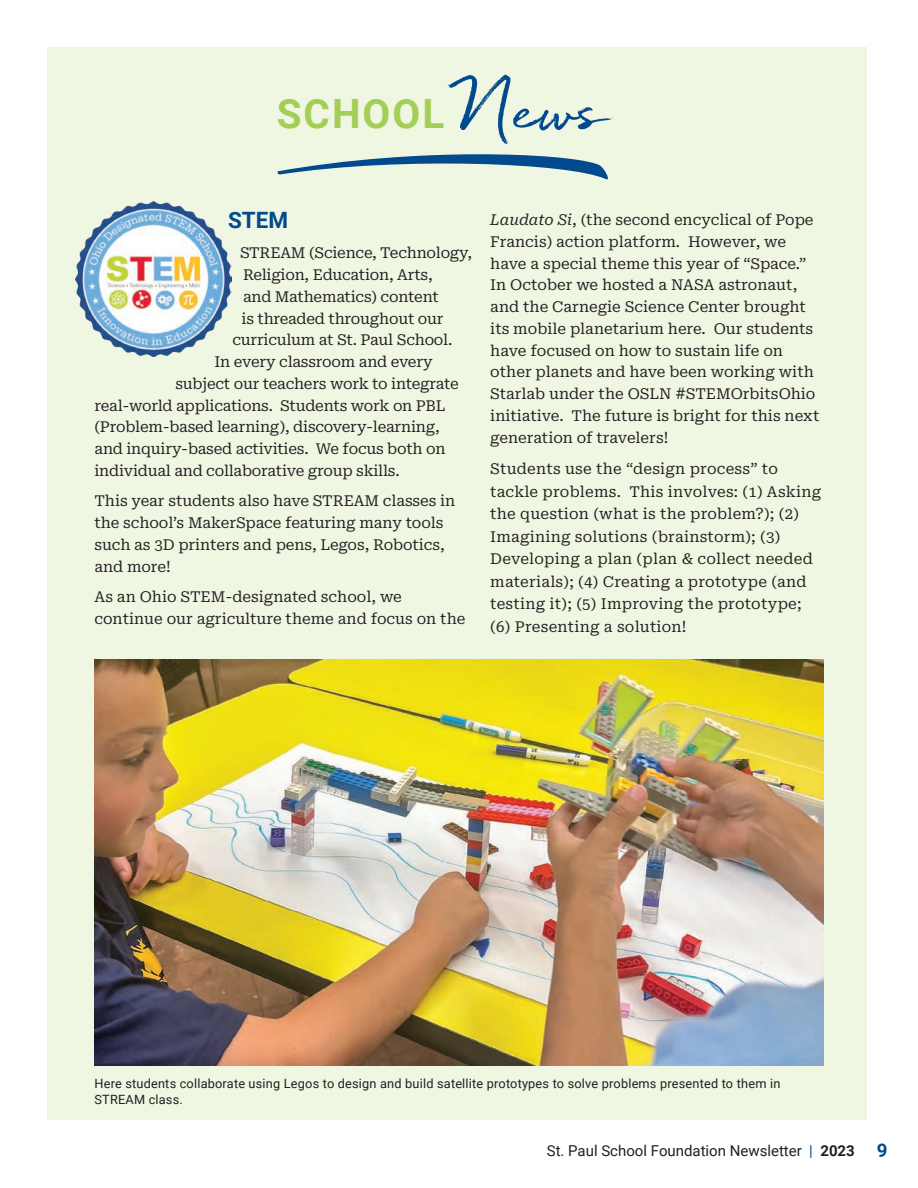
<style>
.page{position:relative;width:918px;height:1188px;background:#fff}
.page>*{position:absolute;margin:0;border:0;box-sizing:border-box;transform-origin:0 0}
.t1{font:700 40.35px "Roboto";letter-spacing:.05em;color:#a3cf57}
.t2{font:700 22.5px "Roboto";color:#004a8d}
.t3{font:15px/21.9px "Roboto Serif";color:#231f20}
.t4{font:15px "Roboto";color:#231f20}
.t5{font:12.75px/15.3px "Roboto";letter-spacing:.015em;color:#231f20}
.s1{font-family:"Quickbrush";font-weight:400;font-size:59.4px;color:#004a8d}
.s2{font-style:italic}
.s3{color:#004a8d}
.s4{font-weight:700}
.s5{font-weight:700;font-size:18.75px;color:#004a8d}
</style>
<div class="page">
<div style="left:48px;top:48px;width:819px;height:1072px;background:#eff6e2"></div>
<svg style="left:277px;top:154px;width:331px;height:26px"></svg>
<img style="left:76px;top:201px;width:155px;height:156px">
<img style="left:94px;top:660px;width:729px;height:405px">
<h1 class="t1" style="left:277px;top:85px;width:332px">SCHOOL <span class="s1">News</span></h1>
<h2 class="t2" style="left:228px;top:204px;width:62px">STEM</h2>
<p class="t3" style="left:240px;top:241px;width:234px">STREAM (Science, Technology,</p>
<p class="t3" style="left:243px;top:263px;width:191px">Religion, Education, Arts,</p>
<p class="t3" style="left:243px;top:285px;width:197px">and Mathematics) content</p>
<p class="t3" style="left:242px;top:306px;width:204px">is threaded throughout our</p>
<p class="t3" style="left:232px;top:328px;width:221px">curriculum at St. Paul School.</p>
<p class="t3" style="left:214px;top:350px;width:220px">In every classroom and every</p>
<p class="t3" style="left:176px;top:372px;width:285px">subject our teachers work to integrate</p>
<p class="t3" style="left:94px;top:393px;width:352px">real-world applications. Students work on PBL</p>
<p class="t3" style="left:94px;top:415px;width:347px">(Problem-based learning), discovery-learning,</p>
<p class="t3" style="left:94px;top:437px;width:353px">and inquiry-based activities. We focus both on</p>
<p class="t3" style="left:94px;top:459px;width:307px">individual and collaborative group skills.</p>
<p class="t3" style="left:94px;top:489px;width:362px">This year students also have STREAM classes in the school’s MakerSpace featuring many tools such as 3D printers and pens, Legos, Robotics, and more!</p>
<p class="t3" style="left:94px;top:585px;width:372px">As an Ohio STEM-designated school, we continue our agriculture theme and focus on the</p>
<p class="t3" style="left:490px;top:208px;width:331px"><span class="s2">Laudato Si</span>, (the second encyclical of Pope Francis) action platform. However, we have a special theme this year of “Space.” In October we hosted a NASA astronaut, and the Carnegie Science Center brought its mobile planetarium here. Our students have focused on how to sustain life on other planets and have been working with Starlab under the OSLN #STEMOrbitsOhio initiative. The future is bright for this next generation of travelers!</p>
<p class="t3" style="left:490px;top:457px;width:333px;line-height:22.5px">Students use the “design process” to tackle problems. This involves: (1) Asking the question (what is the problem?); (2)<br>Imagining solutions (brainstorm); (3)<br>Developing a plan (plan &amp; collect needed materials); (4) Creating a prototype (and testing it); (5) Improving the prototype; (6) Presenting a solution!</p>
<p class="t5" style="left:94px;top:1076px;width:687px">Here students collaborate using Legos to design and build satellite prototypes to solve problems presented to them in<br>STREAM class.</p>
<p class="t4" style="left:547px;top:1140px;width:342px">St. Paul School Foundation Newsletter <span class="s3">|</span> <span class="s4">2023</span> <span class="s5">9</span></p>
</div>
